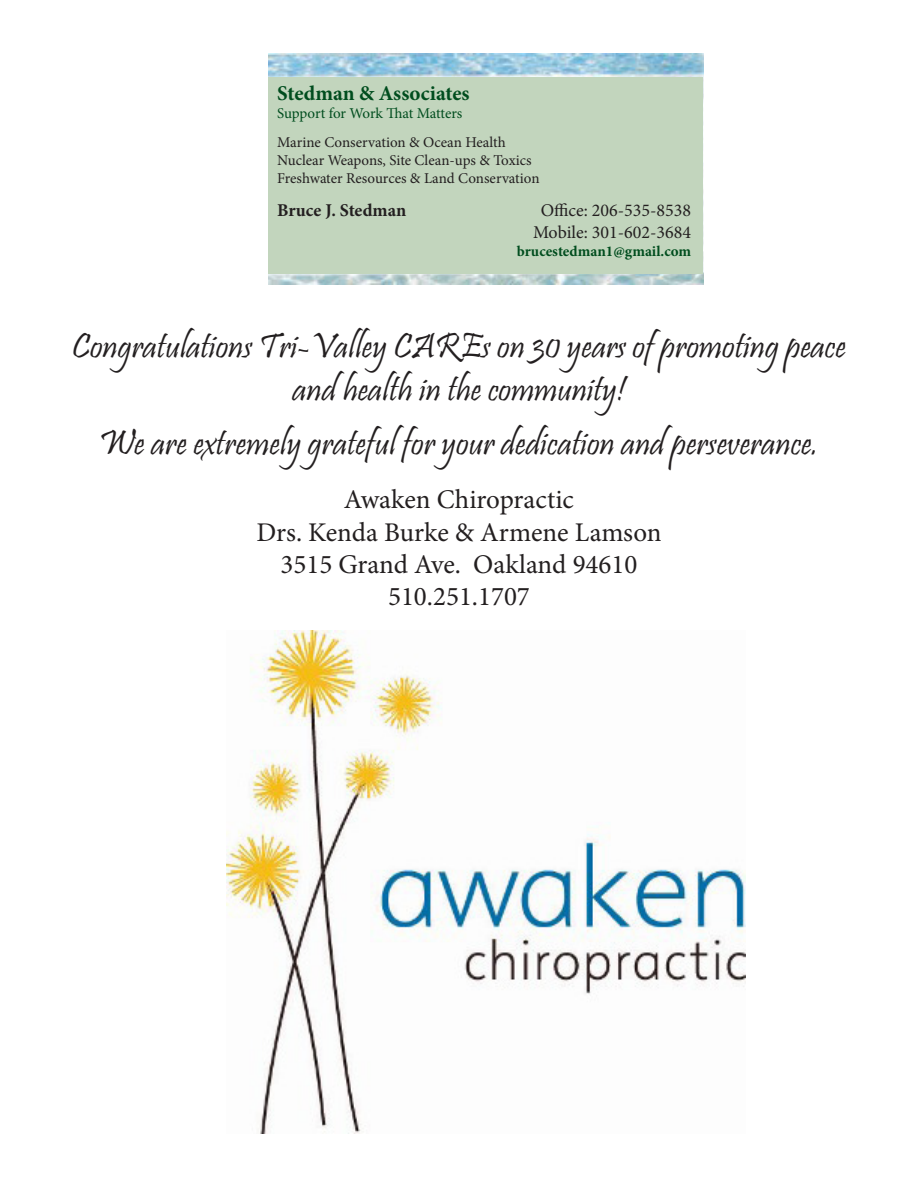
<style>
.page{position:relative;width:918px;height:1188px;background:#fff}
.page>*{position:absolute;margin:0;border:0;box-sizing:border-box;transform-origin:0 0}
.t1{font:36px/43.2px "Pristina";color:#231f20;text-align:center}
.t2{font:27px "Minion Pro";color:#231f20}
.t3{font:700 21px "Minion Pro";color:#004d1e}
.t4{font:18px "Minion Pro";color:#231f20}
.t5{font:700 18px "Minion Pro";color:#231f20}
.t6{font:15px "Minion Pro";color:#231f20}
.t7{font:15px "Minion Pro";letter-spacing:-.01em;color:#004d1e}
.t8{font:700 15px "Minion Pro";color:#004d1e}
</style>
<div class="page">
<img style="left:269px;top:54px;width:434px;height:230px">
<img style="left:226px;top:630px;width:520px;height:504px">
<div style="left:269px;top:77px;width:434px;height:197px;background:#c2d5bd"></div>
<p class="t3" style="left:277px;top:78px;width:194px">Stedman &amp; Associates</p>
<p class="t7" style="left:277px;top:103px;width:187px">Support for Work That Matters</p>
<p class="t6" style="left:277px;top:132px;width:230px">Marine Conservation &amp; Ocean Health</p>
<p class="t6" style="left:277px;top:150px;width:256px">Nuclear Weapons, Site Clean-ups &amp; Toxics</p>
<p class="t6" style="left:277px;top:168px;width:264px">Freshwater Resources &amp; Land Conservation</p>
<p class="t5" style="left:277px;top:198px;width:131px">Bruce J. Stedman</p>
<p class="t4" style="left:541px;top:199px;width:152px">Office: 206-535-8538</p>
<p class="t4" style="left:533px;top:220px;width:160px">Mobile: 301-602-3684</p>
<p class="t8" style="left:517px;top:241px;width:176px">brucestedman1@gmail.com</p>
<p class="t1" style="left:72px;top:328px;width:776px">Congratulations Tri-Valley CAREs on 30 years of promoting peace and health in the community!</p>
<p class="t1" style="left:99px;top:425px;width:722px">We are extremely grateful for your dedication and perseverance.</p>
<p class="t2" style="left:344px;top:481px;width:232px">Awaken Chiropractic</p>
<p class="t2" style="left:256px;top:514px;width:407px">Drs. Kenda Burke &amp; Armene Lamson</p>
<p class="t2" style="left:281px;top:546px;width:358px">3515 Grand Ave. Oakland 94610</p>
<p class="t2" style="left:388px;top:579px;width:143px">510.251.1707</p>
</div>
